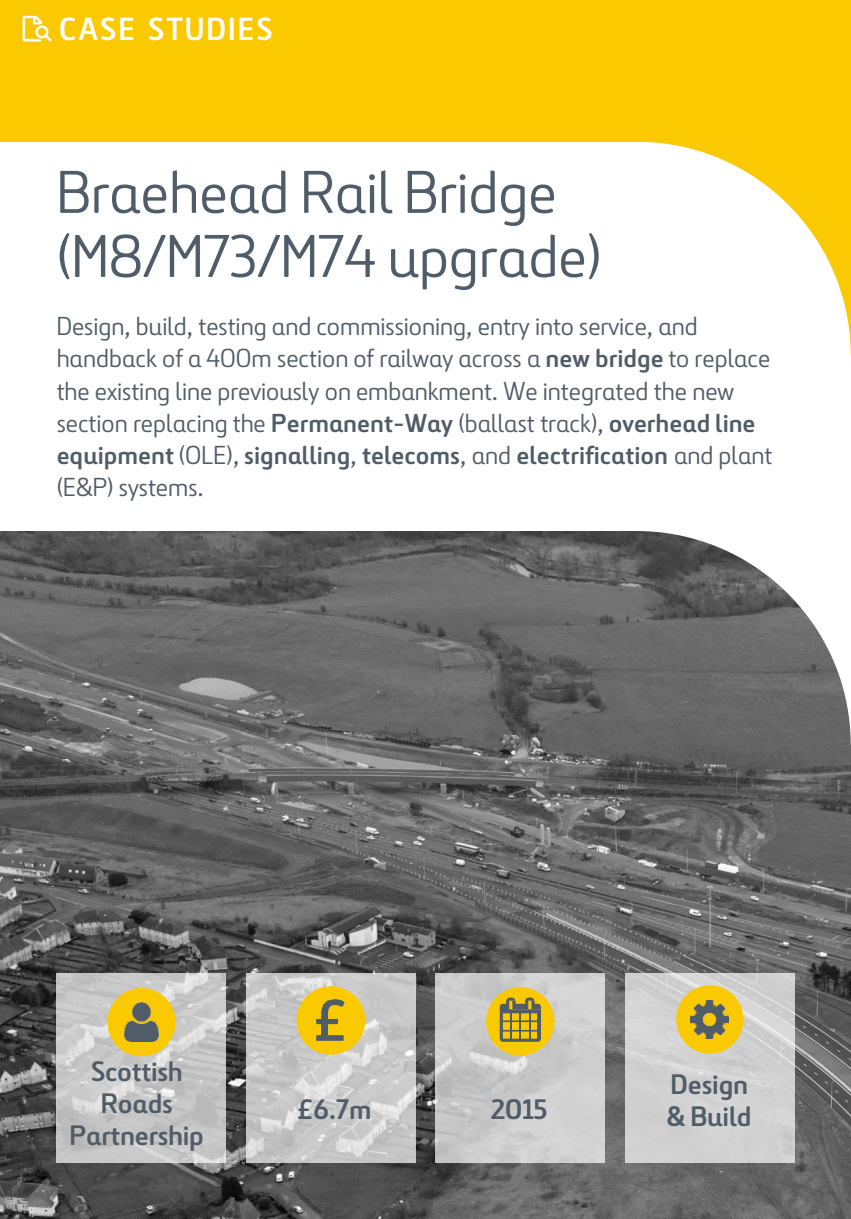
<style>
.page{position:relative;width:851px;height:1219px;background:#fff}
.page>*{position:absolute;margin:0;border:0;box-sizing:border-box;transform-origin:0 0}
.t1{font:60px/64px "Ferrovial";color:#505c67}
.t2{font:700 32px "Ferrovial";letter-spacing:.06em;color:#fff}
.t3{font:700 28px/32.2px "Ferrovial";letter-spacing:-.01em;color:#505c67;text-align:center}
.t4{font:26px/32.2px "Ferrovial";color:#505c67}
.s1{font-weight:700}
</style>
<div class="page">
<img style="left:0;top:531px;width:850px;height:688px">
<div style="left:57px;top:974px;width:169px;height:189px;background:#fff;opacity:.7"></div>
<svg style="left:107px;top:988px;width:68px;height:68px;background:#ecc93e"></svg>
<img style="left:124px;top:1003px;width:35px;height:38px">
<div style="left:435px;top:974px;width:170px;height:189px;background:#fff;opacity:.7"></div>
<svg style="left:486px;top:987px;width:68px;height:69px;background:#cbb141"></svg>
<div style="left:624px;top:974px;width:170px;height:189px;background:#d1d1d1"></div>
<svg style="left:675px;top:985px;width:68px;height:69px"></svg>
<img style="left:690px;top:1000px;width:38px;height:38px">
<div style="left:246px;top:974px;width:169px;height:189px;background:#fff;opacity:.7"></div>
<div style="left:0;top:0;width:850px;height:142px;background:#fbc900"></div>
<svg style="left:296px;top:986px;width:69px;height:69px;background:#dcbd3a"></svg>
<svg style="left:647px;top:142px;width:203px;height:196px"></svg>
<svg style="left:636px;top:531px;width:214px;height:214px;fill:#6a6a6a"></svg>
<img style="left:21px;top:15px;width:32px;height:28px">
<p class="t2" style="left:59px;top:8px;width:215px">CASE STUDIES</p>
<h2 class="t1" style="left:57px;top:159px;width:546px">Braehead Rail Bridge (M8/M73/M74 upgrade)</h2>
<p class="t4" style="left:57px;top:310px;width:717px">Design, build, testing and commissioning, entry into service, and handback of a 400m section of railway across a <span class="s1">new bridge</span> to replace the existing line previously on embankment. We integrated the new section replacing the <span class="s1">Permanent-Way</span> (ballast track), <span class="s1">overhead line equipment</span> (OLE), <span class="s1">signalling</span>, <span class="s1">telecoms</span>, and <span class="s1">electrification</span> and plant (E&amp;P) systems.</p>
<p class="t3" style="left:91px;top:1055px;width:93px">Scottish</p>
<p class="t3" style="left:70px;top:1087px;width:136px">Roads<br>Partnership</p>
<p class="t3" style="left:491px;top:1093px;width:58px">2015</p>
<p class="t3" style="left:670px;top:1068px;width:79px">Design</p>
<p class="t3" style="left:297px;top:1093px;width:76px">£6.7m</p>
<p class="t3" style="left:666px;top:1100px;width:86px">&amp; Build</p>
</div>
